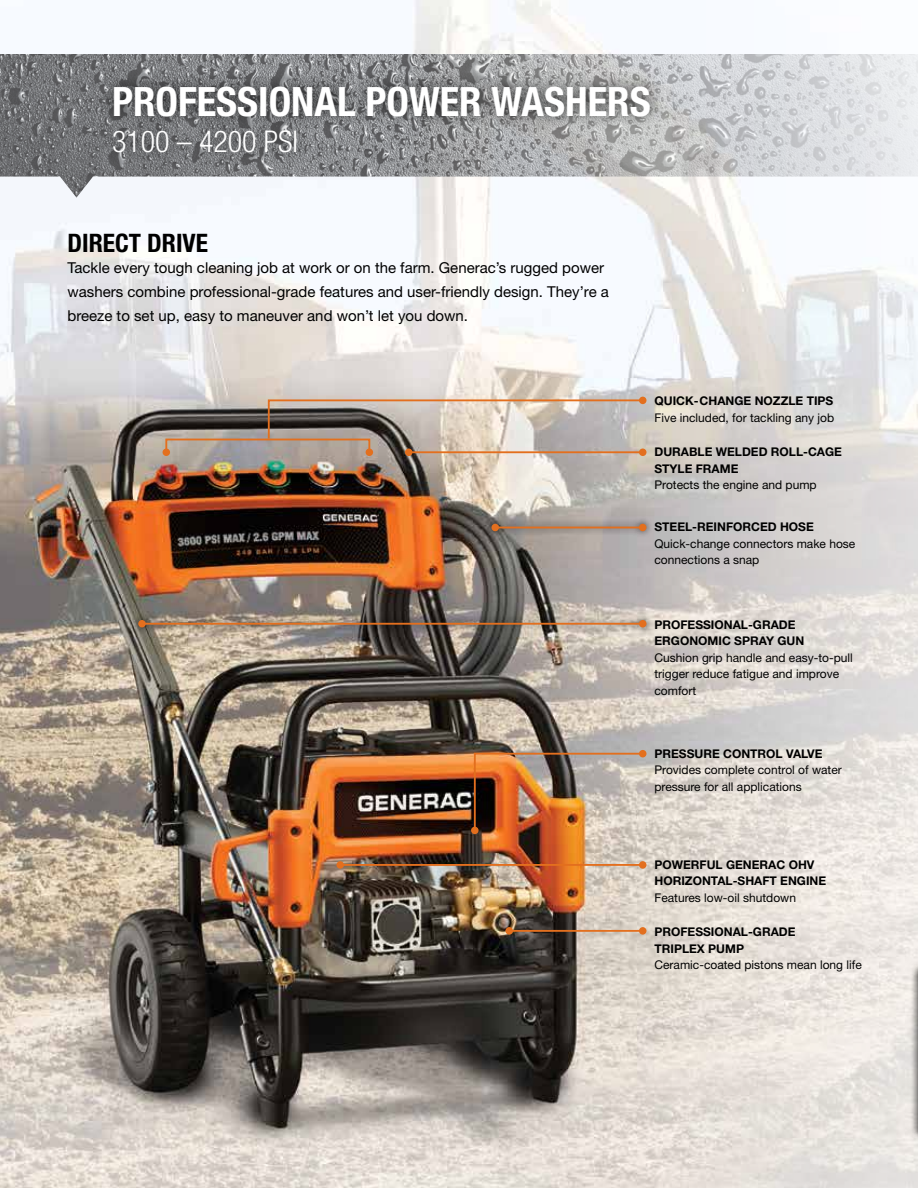
<style>
.page{position:relative;width:918px;height:1188px;background:#fff}
.page>*{position:absolute;margin:0;border:0;box-sizing:border-box;transform-origin:0 0}
.t1{font:700 condensed 40.5px "Helvetica Neue LT Std";color:#fff}
.t2{font:300 condensed 30px "Helvetica Neue LT Std";color:#fff}
.t3{font:700 condensed 25.5px "Helvetica Neue LT Std";color:#000}
.t4{font:15px/24px "Helvetica Neue LT Std";color:#000}
.t5{font:12px/16.5px "Helvetica Neue LT Std";color:#000}
.t6{font:700 12px/16.5px "Helvetica Neue LT Std";color:#000}
</style>
<div class="page">
<img style="left:0;top:0;width:918px;height:1188px">
<img style="left:0;top:54px;width:918px;height:144px">
<div style="left:99px;top:71px;width:565px;height:96px;background:#000;opacity:.75"></div>
<svg style="left:260px;top:919px;width:434px;height:269px;background:#948d86"></svg>
<img style="left:694px;top:919px;width:224px;height:269px">
<div style="left:910px;top:962px;width:8px;height:180px;background:#000;opacity:.75"></div>
<img style="left:917px;top:970px;width:1px;height:164px">
<svg style="left:267px;top:399px;width:378px;height:41px;background:#b4a79c"></svg>
<div style="left:639px;top:397px;width:7px;height:7px;background:#e36f1e;border-radius:50%"></div>
<img style="left:473px;top:752px;width:172px;height:80px">
<div style="left:639px;top:750px;width:7px;height:7px;background:#e36f1e;border-radius:50%"></div>
<div style="left:471px;top:827px;width:8px;height:7px;background:#e36f1e;border-radius:50%"></div>
<hr style="left:509px;top:930px;width:134px;height:2px;background:#e36f1e">
<div style="left:639px;top:927px;width:7px;height:8px;background:#e36f1e;border-radius:50%"></div>
<div style="left:505px;top:927px;width:8px;height:8px;background:#e36f1e;border-radius:50%"></div>
<hr style="left:340px;top:864px;width:303px;height:2px;background:#e36f1e">
<div style="left:639px;top:861px;width:7px;height:8px;background:#e36f1e;border-radius:50%"></div>
<div style="left:336px;top:861px;width:8px;height:8px;background:#e36f1e;border-radius:50%"></div>
<hr style="left:409px;top:451px;width:234px;height:2px;background:#e36f1e">
<div style="left:639px;top:449px;width:7px;height:7px;background:#e36f1e;border-radius:50%"></div>
<div style="left:405px;top:449px;width:7px;height:7px;background:#e36f1e;border-radius:50%"></div>
<div style="left:484px;top:516px;width:170px;height:23px;background:#000;opacity:.75"></div>
<hr style="left:495px;top:527px;width:148px;height:1px;background:#e36f1e">
<div style="left:639px;top:524px;width:7px;height:7px;background:#e36f1e;border-radius:50%"></div>
<div style="left:491px;top:524px;width:8px;height:7px;background:#e36f1e;border-radius:50%"></div>
<div style="left:131px;top:613px;width:523px;height:22px;background:#000;opacity:.75"></div>
<hr style="left:142px;top:623px;width:501px;height:2px;background:#e36f1e">
<div style="left:639px;top:620px;width:7px;height:7px;background:#e36f1e;border-radius:50%"></div>
<div style="left:138px;top:620px;width:8px;height:7px;background:#e36f1e;border-radius:50%"></div>
<div style="left:165px;top:439px;width:205px;height:14px;border:2px solid #e36f1e"></div>
<div style="left:163px;top:449px;width:7px;height:7px;background:#e36f1e;border-radius:50%"></div>
<div style="left:366px;top:449px;width:7px;height:7px;background:#e36f1e;border-radius:50%"></div>
<h1 class="t1" style="left:112px;top:77px;width:540px">PROFESSIONAL POWER WASHERS</h1>
<h2 class="t2" style="left:112px;top:124px;width:188px">3100 – 4200 PSI</h2>
<h3 class="t3" style="left:68px;top:228px;width:142px">DIRECT DRIVE</h3>
<p class="t4" style="left:68px;top:255px;width:543px">Tackle every tough cleaning job at work or on the farm. Generac’s rugged power washers combine professional-grade features and user-friendly design. They’re a breeze to set up, easy to maneuver and won’t let you down.</p>
<p class="t6" style="left:654px;top:392px;width:180px">QUICK-CHANGE NOZZLE TIPS</p>
<p class="t5" style="left:654px;top:409px;width:181px">Five included, for tackling any job</p>
<p class="t6" style="left:654px;top:443px;width:189px">DURABLE WELDED ROLL-CAGE<br>STYLE FRAME</p>
<p class="t5" style="left:654px;top:477px;width:164px">Protects the engine and pump</p>
<p class="t6" style="left:654px;top:518px;width:161px">STEEL-REINFORCED HOSE</p>
<p class="t5" style="left:654px;top:535px;width:202px">Quick-change connectors make hose connections a snap</p>
<p class="t6" style="left:654px;top:616px;width:151px">PROFESSIONAL-GRADE<br>ERGONOMIC SPRAY GUN</p>
<p class="t5" style="left:654px;top:649px;width:200px">Cushion grip handle and easy-to-pull trigger reduce fatigue and improve comfort</p>
<p class="t6" style="left:654px;top:745px;width:170px">PRESSURE CONTROL VALVE</p>
<p class="t5" style="left:654px;top:762px;width:189px">Provides complete control of water pressure for all applications</p>
<p class="t6" style="left:654px;top:856px;width:173px">POWERFUL GENERAC OHV<br>HORIZONTAL-SHAFT ENGINE</p>
<p class="t5" style="left:654px;top:889px;width:143px">Features low-oil shutdown</p>
<p class="t6" style="left:654px;top:923px;width:143px">PROFESSIONAL-GRADE<br>TRIPLEX PUMP</p>
<p class="t5" style="left:654px;top:957px;width:209px">Ceramic-coated pistons mean long life</p>
</div>
